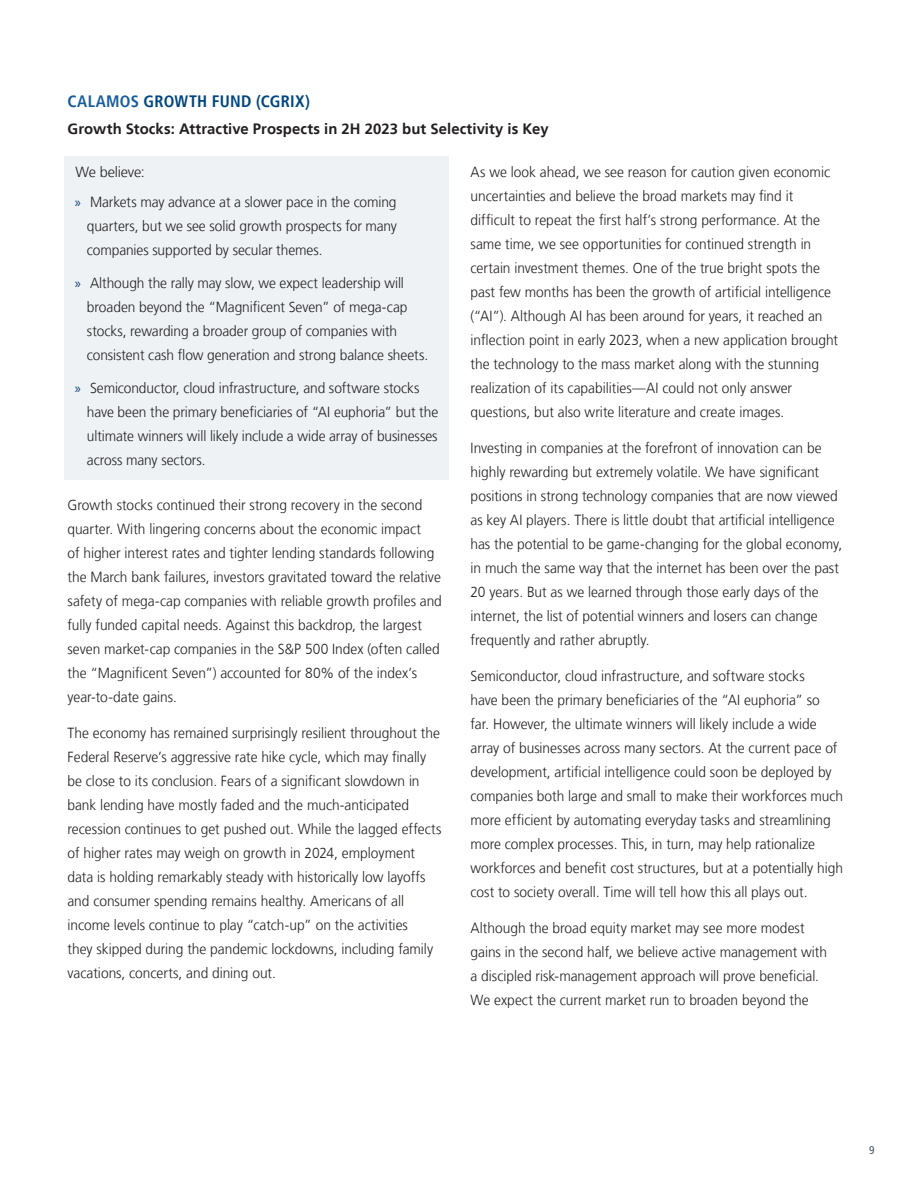
<style>
.page{position:relative;width:918px;height:1188px;background:#fff}
.page>*{position:absolute;margin:0;border:0;box-sizing:border-box;transform-origin:0 0}
.t1{font:700 condensed 16.5px "Frutiger LT";letter-spacing:.015em;color:#00467e}
.t2{font:700 15px "Frutiger LT";letter-spacing:.005em;color:#231f20}
.t3{font:300 14.7px/24px "Frutiger LT";color:#231f20;scale:.94 1}
.t4{font:300 14.7px/30px "Frutiger LT";color:#231f20}
.t5{font:condensed 11.25px "Frutiger LT";color:#45555f}
.s1{color:#175d9e}
.s2{font-family:"Myriad Pro";font-weight:400;color:#133f72}
</style>
<div class="page">
<div style="left:64px;top:156px;width:384px;height:324px;background:#eef2f5"></div>
<p class="t1" style="left:68px;top:91px;width:244px"><span class="s1">CALAMOS</span> GROWTH FUND (CGRIX)</p>
<p class="t2" style="left:68px;top:120px;width:483px">Growth Stocks: Attractive Prospects in 2H 2023 but Selectivity is Key</p>
<p class="t4" style="left:75px;top:157px;width:323px">We believe:<br><span class="s2">»</span> Markets may advance at a slower pace in the coming</p>
<p class="t3" style="left:87px;top:214px;width:331px">quarters, but we see solid growth prospects for many companies supported by secular themes.</p>
<p class="t3" style="left:87px;top:271px;width:364px;text-indent:-12px"><span class="s2">»</span> Although the rally may slow, we expect leadership will broaden beyond the “Magnificent Seven” of mega-cap stocks, rewarding a broader group of companies with consistent cash flow generation and strong balance sheets.</p>
<p class="t3" style="left:87px;top:376px;width:375px;text-indent:-12px"><span class="s2">»</span> Semiconductor, cloud infrastructure, and software stocks have been the primary beneficiaries of “AI euphoria” but the ultimate winners will likely include a wide array of businesses across many sectors.</p>
<p class="t3" style="left:68px;top:493px;width:400px">Growth stocks continued their strong recovery in the second quarter. With lingering concerns about the economic impact<br>of higher interest rates and tighter lending standards following the March bank failures, investors gravitated toward the relative safety of mega-cap companies with reliable growth profiles and fully funded capital needs. Against this backdrop, the largest seven market-cap companies in the S&amp;P 500 Index (often called the “Magnificent Seven”) accounted for 80% of the index’s year-to-date gains.</p>
<p class="t3" style="left:68px;top:721px;width:399px">The economy has remained surprisingly resilient throughout the Federal Reserve’s aggressive rate hike cycle, which may finally be close to its conclusion. Fears of a significant slowdown in bank lending have mostly faded and the much-anticipated recession continues to get pushed out. While the lagged effects of higher rates may weigh on growth in 2024, employment data is holding remarkably steady with historically low layoffs and consumer spending remains healthy. Americans of all income levels continue to play “catch-up” on the activities<br>they skipped during the pandemic lockdowns, including family vacations, concerts, and dining out.</p>
<p class="t3" style="left:471px;top:160px;width:393px">As we look ahead, we see reason for caution given economic uncertainties and believe the broad markets may find it difficult to repeat the first half’s strong performance. At the same time, we see opportunities for continued strength in certain investment themes. One of the true bright spots the past few months has been the growth of artificial intelligence (“AI”). Although AI has been around for years, it reached an inflection point in early 2023, when a new application brought the technology to the mass market along with the stunning realization of its capabilities—AI could not only answer questions, but also write literature and create images.</p>
<p class="t3" style="left:471px;top:436px;width:397px">Investing in companies at the forefront of innovation can be highly rewarding but extremely volatile. We have significant positions in strong technology companies that are now viewed as key AI players. There is little doubt that artificial intelligence has the potential to be game-changing for the global economy, in much the same way that the internet has been over the past 20 years. But as we learned through those early days of the internet, the list of potential winners and losers can change frequently and rather abruptly.</p>
<p class="t3" style="left:471px;top:664px;width:398px">Semiconductor, cloud infrastructure, and software stocks<br>have been the primary beneficiaries of the “AI euphoria” so<br>far. However, the ultimate winners will likely include a wide array of businesses across many sectors. At the current pace of development, artificial intelligence could soon be deployed by companies both large and small to make their workforces much more efficient by automating everyday tasks and streamlining more complex processes. This, in turn, may help rationalize workforces and benefit cost structures, but at a potentially high cost to society overall. Time will tell how this all plays out.</p>
<p class="t3" style="left:471px;top:916px;width:381px">Although the broad equity market may see more modest gains in the second half, we believe active management with a discipled risk-management approach will prove beneficial.<br>We expect the current market run to broaden beyond the</p>
<p class="t5" style="left:869px;top:1144px;width:7px">9</p>
</div>
